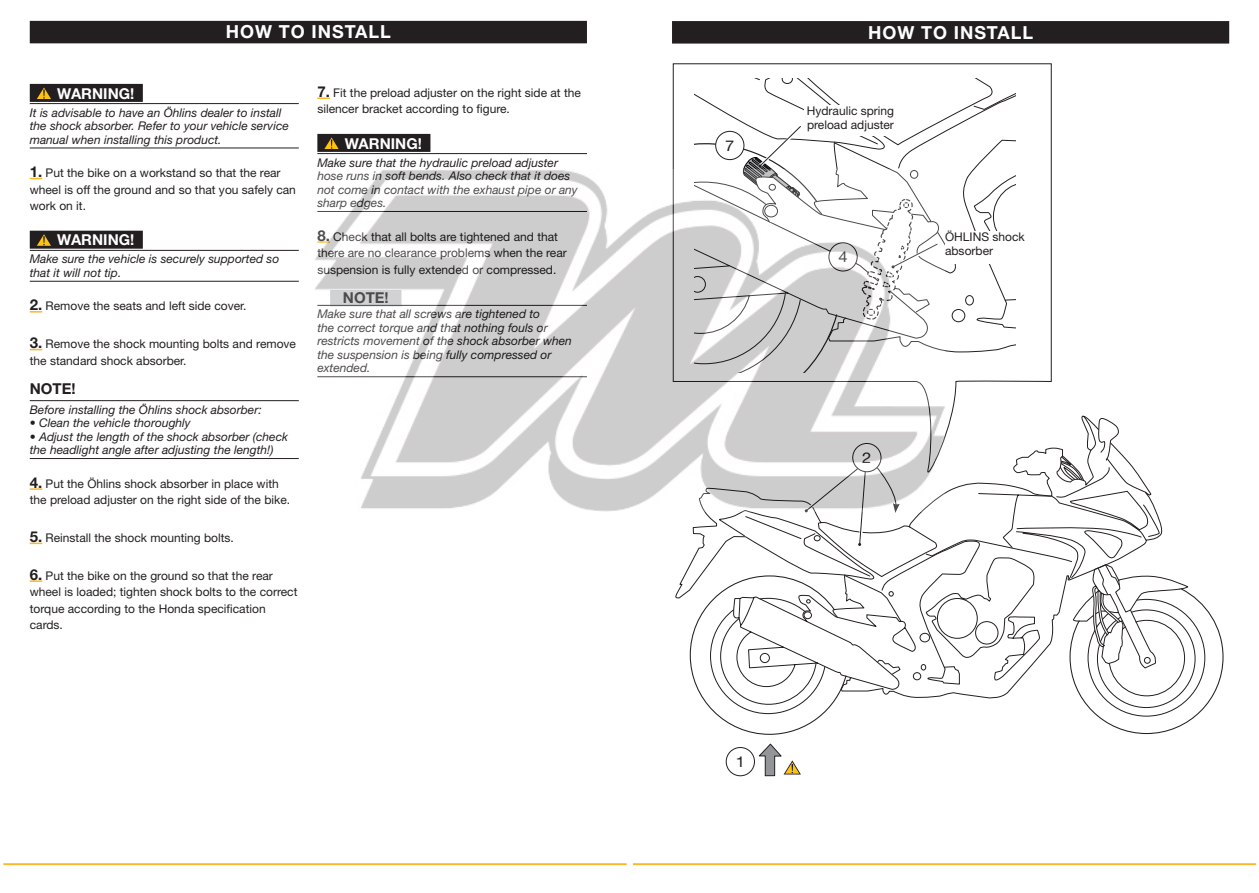
<style>
.page{position:relative;width:1259px;height:893px;background:#fff}
.page>*{position:absolute;margin:0;border:0;box-sizing:border-box;transform-origin:0 0}
.C_Rubrik_Kapitel{font:700 18px "Helvetica Neue";letter-spacing:.05em;color:#fff}
.Rubrik__WARNING{font:700 15px "Helvetica Neue";color:#fff}
.Brödtext{font:700 15px "Helvetica Neue";color:#231f20}
.Rubrik__NOTE{font:700 15px "Helvetica Neue";color:#231f20}
.Bildsiffror{font:14.85px "Helvetica Neue";color:#231f20;scale:1.11 1}
.Brödtext-2{font:12px/16.5px "Helvetica Neue";color:#231f20}
.Kursiv_text_Inramad{font:italic 12px/13.5px "Helvetica Neue";color:#231f20}
.Bildsiffror-2{font:12px/14.4px "Helvetica Neue";color:#231f20}
.s1{font-weight:700;font-size:15px}
</style>
<div class="page">
<hr style="left:3px;top:863px;width:623px;height:2px;background:#fcb729">
<hr style="left:633px;top:863px;width:623px;height:2px;background:#fcb729">
<svg style="left:672px;top:63px;width:380px;height:353px"></svg>
<div style="left:30px;top:21px;width:557px;height:22px;background:#231f20"></div>
<div style="left:726px;top:747px;width:29px;height:29px;border:1px solid #231f20;border-radius:50%"></div>
<div style="left:672px;top:21px;width:557px;height:23px;background:#231f20"></div>
<svg style="left:758px;top:743px;width:43px;height:33px"></svg>
<div style="left:30px;top:84px;width:113px;height:18px;background:#231f20"></div>
<hr style="left:30px;top:103px;width:269px;height:1px;background:#231f20">
<hr style="left:30px;top:148px;width:269px;height:1px;background:#231f20">
<svg style="left:30px;top:178px;width:12px;height:1px"></svg>
<div style="left:30px;top:231px;width:113px;height:18px;background:#231f20"></div>
<hr style="left:30px;top:250px;width:269px;height:1px;background:#231f20">
<hr style="left:30px;top:281px;width:269px;height:1px;background:#231f20">
<svg style="left:30px;top:311px;width:12px;height:2px"></svg>
<svg style="left:30px;top:349px;width:12px;height:1px"></svg>
<hr style="left:30px;top:400px;width:269px;height:1px;background:#231f20">
<hr style="left:30px;top:458px;width:269px;height:1px;background:#231f20">
<svg style="left:30px;top:488px;width:12px;height:2px"></svg>
<svg style="left:30px;top:543px;width:12px;height:1px"></svg>
<svg style="left:30px;top:580px;width:12px;height:2px"></svg>
<svg style="left:37px;top:87px;width:14px;height:12px"></svg>
<svg style="left:37px;top:234px;width:14px;height:12px"></svg>
<svg style="left:317px;top:98px;width:13px;height:1px"></svg>
<div style="left:317px;top:134px;width:113px;height:18px;background:#231f20"></div>
<hr style="left:317px;top:153px;width:270px;height:1px;background:#231f20">
<svg style="left:324px;top:137px;width:15px;height:12px"></svg>
<div style="left:945px;top:231px;width:80px;height:33px;background:#fff"></div>
<svg style="left:694px;top:78px;width:322px;height:295px"></svg>
<div style="left:715px;top:131px;width:29px;height:29px;background:#fff;border-radius:50%"></div>
<div style="left:715px;top:131px;width:29px;height:29px;border:1px solid #231f20;border-radius:50%"></div>
<svg style="left:675px;top:416px;width:548px;height:319px"></svg>
<img style="left:315px;top:169px;width:629px;height:342px">
<p class="C_Rubrik_Kapitel" style="left:226px;top:21px;width:16px">HOW</p>
<p class="C_Rubrik_Kapitel" style="left:279px;top:21px;width:44px">TO INS</p>
<p class="C_Rubrik_Kapitel" style="left:345px;top:21px;width:48px">TALL</p>
<p class="Rubrik__WARNING" style="left:57px;top:84px;width:79px">WARNING!</p>
<p class="Kursiv_text_Inramad" style="left:30px;top:105px;width:261px">It is advisable to have an Öhlins dealer to install the shock absorber. Refer to your vehicle service manual when installing this product.</p>
<p class="Brödtext-2" style="left:30px;top:164px;width:268px"><span class="s1">1.</span> Put the bike on a workstand so that the rear wheel is off the ground and so that you safely can work on it.</p>
<p class="Rubrik__WARNING" style="left:57px;top:231px;width:79px">WARNING!</p>
<p class="Kursiv_text_Inramad" style="left:30px;top:252px;width:251px">Make sure the vehicle is securely supported so that it will not tip.</p>
<p class="Brödtext-2" style="left:30px;top:298px;width:218px"><span class="s1">2.</span> Remove the seats and left side cover.</p>
<p class="Brödtext-2" style="left:30px;top:335px;width:268px"><span class="s1">3.</span> Remove the shock mounting bolts and remove the standard shock absorber.</p>
<p class="Brödtext" style="left:30px;top:380px;width:47px">NOTE!</p>
<p class="Kursiv_text_Inramad" style="left:30px;top:402px;width:233px">Before installing the Öhlins shock absorber:</p>
<p class="Kursiv_text_Inramad" style="left:30px;top:416px;width:162px">• Clean the vehicle thoroughly</p>
<p class="Kursiv_text_Inramad" style="left:30px;top:429px;width:260px">• Adjust the length of the shock absorber (check the headlight angle after adjusting the length!)</p>
<p class="Brödtext-2" style="left:30px;top:475px;width:262px"><span class="s1">4.</span> Put the Öhlins shock absorber in place with the preload adjuster on the right side of the bike.</p>
<p class="Brödtext-2" style="left:30px;top:529px;width:206px"><span class="s1">5.</span> Reinstall the shock mounting bolts.</p>
<p class="Brödtext-2" style="left:30px;top:567px;width:269px"><span class="s1">6.</span> Put the bike on the ground so that the rear wheel is loaded; tighten shock bolts to the correct torque according to the Honda specification cards.</p>
<p class="Brödtext-2" style="left:317px;top:84px;width:265px"><span class="s1">7.</span> Fit the preload adjuster on the right side at the silencer bracket according to figure.</p>
<p class="Rubrik__WARNING" style="left:345px;top:134px;width:79px">WARNING!</p>
<p class="Kursiv_text_Inramad" style="left:317px;top:155px;width:262px">Make sure that the hydraulic preload adjuster hose runs in soft bends. Also check that it does not come in contact with the exhaust pipe or any sharp edges.</p>
<p class="Brödtext-2" style="left:317px;top:228px;width:251px"><span class="s1">8.</span> Check that all bolts are tightened and that there are no clearance problems when the rear suspension is fully extended or compressed.</p>
<p class="Rubrik__NOTE" style="left:343px;top:289px;width:47px">NOTE!</p>
<p class="Kursiv_text_Inramad" style="left:317px;top:307px;width:256px">Make sure that all screws are tightened to<br>the correct torque and that nothing fouls or restricts movement of the shock absorber when the suspension is being fully compressed or extended.</p>
<p class="Bildsiffror" style="left:725px;top:136px;width:10px">7</p>
<p class="C_Rubrik_Kapitel" style="left:868px;top:21px;width:16px">HOW</p>
<p class="C_Rubrik_Kapitel" style="left:921px;top:21px;width:44px">TO INS</p>
<p class="C_Rubrik_Kapitel" style="left:987px;top:21px;width:48px">TALL</p>
<p class="Bildsiffror-2" style="left:807px;top:103px;width:89px">Hydraulic spring preload adjuster</p>
<p class="Bildsiffror" style="left:838px;top:248px;width:10px">4</p>
<p class="Bildsiffror-2" style="left:945px;top:229px;width:81px">ÖHLINS shock</p>
<p class="Bildsiffror-2" style="left:945px;top:244px;width:49px">absorber</p>
<p class="Bildsiffror" style="left:862px;top:448px;width:10px">2</p>
<p class="Bildsiffror" style="left:735px;top:753px;width:10px">1</p>
</div>
